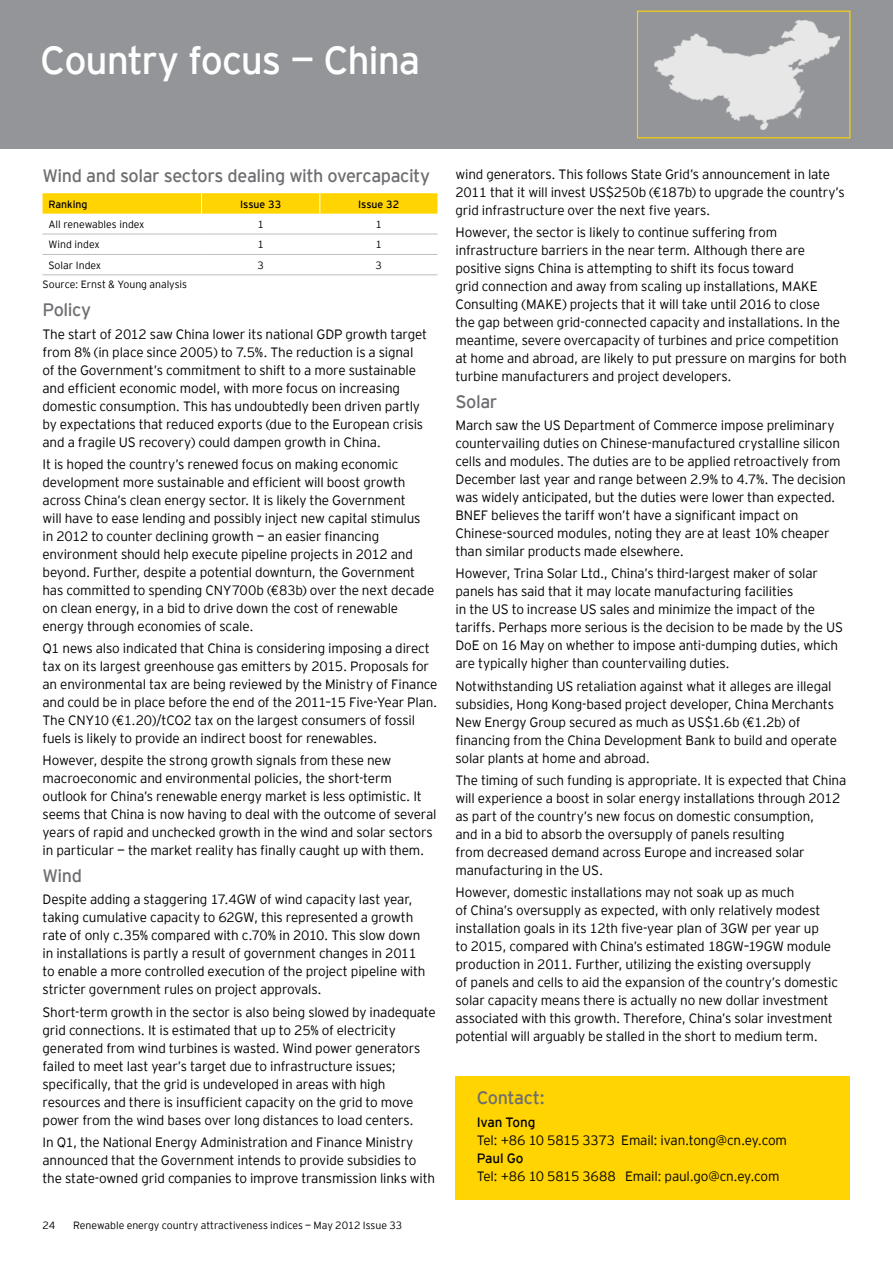
<style>
.page{position:relative;width:893px;height:1263px;background:#fff}
.page>*{position:absolute;margin:0;border:0;box-sizing:border-box;transform-origin:0 0}
.t1{font:39px "EY Interstate";letter-spacing:-.03em;color:#fff}
.t2{font:18px "EY Interstate";letter-spacing:-.025em;color:#6d6e71}
.t3{font:300 13.5px/18px "EY Interstate";letter-spacing:-.015em;color:#000}
.t4{font:13.5px "EY Interstate";letter-spacing:-.01em;color:#000}
.t5{font:300 10.5px "EY Interstate";color:#000}
.t6{font:10.5px "EY Interstate";color:#000}
</style>
<div class="page">
<div style="left:0;top:0;width:893px;height:149px;background:#939598"></div>
<div style="left:455px;top:1076px;width:395px;height:123px;background:#ffd400"></div>
<hr style="left:43px;top:234px;width:159px;height:1px;background:#bcbec0">
<hr style="left:202px;top:234px;width:118px;height:1px;background:#bcbec0">
<hr style="left:320px;top:234px;width:117px;height:1px;background:#bcbec0">
<hr style="left:43px;top:254px;width:159px;height:1px;background:#bcbec0">
<hr style="left:202px;top:254px;width:118px;height:1px;background:#bcbec0">
<hr style="left:320px;top:254px;width:117px;height:1px;background:#bcbec0">
<hr style="left:43px;top:274px;width:159px;height:1px;background:#bcbec0">
<hr style="left:202px;top:274px;width:118px;height:1px;background:#bcbec0">
<hr style="left:320px;top:274px;width:117px;height:1px;background:#bcbec0">
<svg style="left:43px;top:193px;width:394px;height:21px"></svg>
<div style="left:637px;top:11px;width:213px;height:127px;border:1px solid #ffd400"></div>
<img style="left:655px;top:20px;width:185px;height:110px">
<h1 class="t1" style="left:40px;top:32px;width:381px">Country focus — China</h1>
<h2 class="t2" style="left:43px;top:163px;width:389px">Wind and solar sectors dealing with overcapacity</h2>
<p class="t6" style="left:49px;top:196px;width:41px">Ranking</p>
<p class="t6" style="left:240px;top:196px;width:43px">Issue 33</p>
<p class="t6" style="left:358px;top:196px;width:43px">Issue 32</p>
<p class="t5" style="left:49px;top:217px;width:98px">All renewables index</p>
<p class="t5" style="left:257px;top:217px;width:8px">1</p>
<p class="t5" style="left:375px;top:217px;width:8px">1</p>
<p class="t5" style="left:49px;top:237px;width:53px">Wind index</p>
<p class="t5" style="left:257px;top:237px;width:8px">1</p>
<p class="t5" style="left:375px;top:237px;width:8px">1</p>
<p class="t5" style="left:49px;top:258px;width:54px">Solar Index</p>
<p class="t5" style="left:257px;top:258px;width:8px">3</p>
<p class="t5" style="left:375px;top:258px;width:8px">3</p>
<p class="t5" style="left:43px;top:277px;width:146px">Source: Ernst &amp; Young analysis</p>
<h2 class="t2" style="left:43px;top:297px;width:50px">Policy</h2>
<p class="t3" style="left:43px;top:324px;width:386px">The start of 2012 saw China lower its national GDP growth target from 8% (in place since 2005) to 7.5%. The reduction is a signal of the Government’s commitment to shift to a more sustainable and efficient economic model, with more focus on increasing domestic consumption. This has undoubtedly been driven partly by expectations that reduced exports (due to the European crisis and a fragile US recovery) could dampen growth in China.</p>
<p class="t3" style="left:43px;top:454px;width:393px">It is hoped the country’s renewed focus on making economic development more sustainable and efficient will boost growth across China’s clean energy sector. It is likely the Government<br>will have to ease lending and possibly inject new capital stimulus in 2012 to counter declining growth — an easier financing environment should help execute pipeline projects in 2012 and beyond. Further, despite a potential downturn, the Government has committed to spending CNY700b (€83b) over the next decade on clean energy, in a bid to drive down the cost of renewable energy through economies of scale.</p>
<p class="t3" style="left:43px;top:638px;width:396px">Q1 news also indicated that China is considering imposing a direct tax on its largest greenhouse gas emitters by 2015. Proposals for an environmental tax are being reviewed by the Ministry of Finance and could be in place before the end of the 2011–15 Five-Year Plan.<br>The CNY10 (€1.20)/tCO2 tax on the largest consumers of fossil fuels is likely to provide an indirect boost for renewables.</p>
<p class="t3" style="left:43px;top:751px;width:396px">However, despite the strong growth signals from these new macroeconomic and environmental policies, the short-term outlook for China’s renewable energy market is less optimistic. It seems that China is now having to deal with the outcome of several years of rapid and unchecked growth in the wind and solar sectors in particular — the market reality has finally caught up with them.</p>
<h2 class="t2" style="left:43px;top:863px;width:41px">Wind</h2>
<p class="t3" style="left:43px;top:890px;width:384px">Despite adding a staggering 17.4GW of wind capacity last year, taking cumulative capacity to 62GW, this represented a growth rate of only c.35% compared with c.70% in 2010. This slow down in installations is partly a result of government changes in 2011 to enable a more controlled execution of the project pipeline with stricter government rules on project approvals.</p>
<p class="t3" style="left:43px;top:1002px;width:395px">Short-term growth in the sector is also being slowed by inadequate grid connections. It is estimated that up to 25% of electricity generated from wind turbines is wasted. Wind power generators failed to meet last year’s target due to infrastructure issues; specifically, that the grid is undeveloped in areas with high resources and there is insufficient capacity on the grid to move power from the wind bases over long distances to load centers.</p>
<p class="t3" style="left:43px;top:1132px;width:394px">In Q1, the National Energy Administration and Finance Ministry announced that the Government intends to provide subsidies to the state-owned grid companies to improve transmission links with</p>
<p class="t5" style="left:43px;top:1218px;width:14px">24</p>
<p class="t5" style="left:73px;top:1218px;width:331px">Renewable energy country attractiveness indices — May 2012 Issue 33</p>
<p class="t3" style="left:455px;top:164px;width:391px">wind generators. This follows State Grid’s announcement in late<br>2011 that it will invest US$250b (€187b) to upgrade the country’s grid infrastructure over the next five years.</p>
<p class="t3" style="left:455px;top:222px;width:393px">However, the sector is likely to continue suffering from infrastructure barriers in the near term. Although there are positive signs China is attempting to shift its focus toward<br>grid connection and away from scaling up installations, MAKE Consulting (MAKE) projects that it will take until 2016 to close<br>the gap between grid-connected capacity and installations. In the meantime, severe overcapacity of turbines and price competition at home and abroad, are likely to put pressure on margins for both turbine manufacturers and project developers.</p>
<h2 class="t2" style="left:455px;top:389px;width:43px">Solar</h2>
<p class="t3" style="left:455px;top:415px;width:392px">March saw the US Department of Commerce impose preliminary countervailing duties on Chinese-manufactured crystalline silicon cells and modules. The duties are to be applied retroactively from December last year and range between 2.9% to 4.7%. The decision was widely anticipated, but the duties were lower than expected.<br>BNEF believes the tariff won’t have a significant impact on Chinese-sourced modules, noting they are at least 10% cheaper than similar products made elsewhere.</p>
<p class="t3" style="left:455px;top:564px;width:389px">However, Trina Solar Ltd., China’s third-largest maker of solar panels has said that it may locate manufacturing facilities<br>in the US to increase US sales and minimize the impact of the tariffs. Perhaps more serious is the decision to be made by the US DoE on 16 May on whether to impose anti-dumping duties, which are typically higher than countervailing duties.</p>
<p class="t3" style="left:455px;top:676px;width:383px">Notwithstanding US retaliation against what it alleges are illegal subsidies, Hong Kong-based project developer, China Merchants New Energy Group secured as much as US$1.6b (€1.2b) of financing from the China Development Bank to build and operate solar plants at home and abroad.</p>
<p class="t3" style="left:455px;top:770px;width:392px">The timing of such funding is appropriate. It is expected that China will experience a boost in solar energy installations through 2012 as part of the country’s new focus on domestic consumption,<br>and in a bid to absorb the oversupply of panels resulting<br>from decreased demand across Europe and increased solar manufacturing in the US.</p>
<p class="t3" style="left:455px;top:882px;width:384px">However, domestic installations may not soak up as much<br>of China’s oversupply as expected, with only relatively modest installation goals in its 12th five-year plan of 3GW per year up<br>to 2015, compared with China’s estimated 18GW–19GW module production in 2011. Further, utilizing the existing oversupply<br>of panels and cells to aid the expansion of the country’s domestic solar capacity means there is actually no new dollar investment associated with this growth. Therefore, China’s solar investment potential will arguably be stalled in the short to medium term.</p>
<h2 class="t2" style="left:477px;top:1085px;width:70px">Contact:</h2>
<p class="t4" style="left:477px;top:1112px;width:60px">Ivan Tong</p>
<p class="t3" style="left:477px;top:1130px;width:312px">Tel: +86 10 5815 3373 Email: ivan.tong@cn.ey.com</p>
<p class="t4" style="left:477px;top:1148px;width:48px">Paul Go</p>
<p class="t3" style="left:477px;top:1166px;width:304px">Tel: +86 10 5815 3688 Email: paul.go@cn.ey.com</p>
</div>
